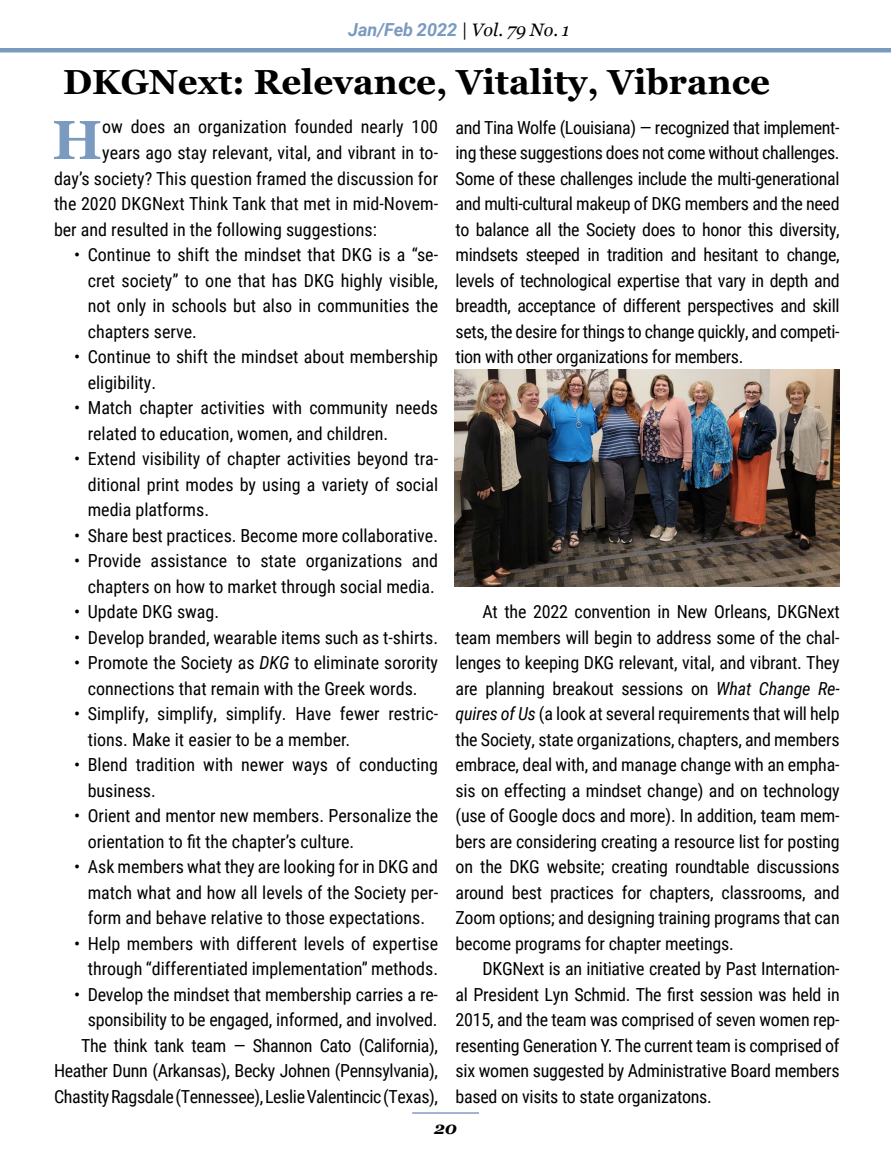
<style>
.page{position:relative;width:891px;height:1161px;background:#fff}
.page>*{position:absolute;margin:0;border:0;box-sizing:border-box;transform-origin:0 0}
.t1{font:700 54.75px "Georgia";color:#7b9ac0}
.t2{font:700 34.8px "Georgia";color:#000}
.t3{font:18px/25.5px "Roboto Condensed";color:#000;text-align:justify}
.t4{font:18px/25.5px "Roboto Condensed";letter-spacing:-.02em;color:#000;text-align:right}
.t5{font:italic 700 18px "Roboto";color:#7b9ac0}
.t6{font:italic 700 17.4px "Georgia";color:#000}
.s1{font-family:"Georgia";font-weight:400;color:#000}
.s2{font-style:italic}
</style>
<div class="page">
<hr style="left:412px;top:1112px;width:67px;height:2px;background:#7b9ac0">
<hr style="left:0;top:48px;width:891px;height:4px;background:#7b9ac0">
<img style="left:454px;top:369px;width:386px;height:217px">
<p class="t5" style="left:348px;top:17px;width:223px">Jan/Feb 2022 <span class="s1">| Vol. 79 No. 1</span></p>
<h2 class="t2" style="left:63px;top:59px;width:708px">DKGNext: Relevance, Vitality, Vibrance</h2>
<h1 class="t1" style="left:52px;top:105px;width:52px">H</h1>
<p class="t3" style="left:102px;top:114px;width:337px">ow does an organization founded nearly 100</p>
<p class="t3" style="left:456px;top:114px;width:386px">and Tina Wolfe (Louisiana) — recognized that implement&shy;ing these suggestions does not come without challenges.<br>Some of these challenges include the multi-generational and multi-cultural makeup of DKG members and the need to balance all the Society does to honor this diversity, mindsets steeped in tradition and hesitant to change, levels of technological expertise that vary in depth and breadth, acceptance of different perspectives and skill sets, the desire for things to change quickly, and competi&shy;tion with other organizations for members.</p>
<p class="t3" style="left:102px;top:139px;width:337px">years ago stay relevant, vital, and vibrant in to-</p>
<p class="t3" style="left:54px;top:165px;width:386px">day’s society? This question framed the discussion for</p>
<p class="t3" style="left:54px;top:190px;width:386px">the 2020 DKGNext Think Tank that met in mid-Novem-</p>
<p class="t3" style="left:54px;top:216px;width:324px">ber and resulted in the following suggestions:</p>
<p class="t3" style="left:88px;top:241px;width:352px;text-indent:-14px">• Continue to shift the mindset that DKG is a “se&shy;cret society” to one that has DKG highly visible, not only in schools but also in communities the chapters serve.</p>
<p class="t3" style="left:88px;top:343px;width:352px;text-indent:-14px">• Continue to shift the mindset about membership eligibility.</p>
<p class="t3" style="left:88px;top:394px;width:352px;text-indent:-14px">• Match chapter activities with community needs related to education, women, and children.</p>
<p class="t3" style="left:88px;top:445px;width:352px;text-indent:-14px">• Extend visibility of chapter activities beyond tra&shy;ditional print modes by using a variety of social media platforms.</p>
<p class="t3" style="left:74px;top:522px;width:365px">• Share best practices. Become more collaborative.</p>
<p class="t3" style="left:74px;top:547px;width:365px;text-align:center">• Provide assistance to state organizations and chapters on how to market through social media.</p>
<p class="t3" style="left:74px;top:598px;width:146px">• Update DKG swag.</p>
<p class="t3" style="left:74px;top:624px;width:365px">• Develop branded, wearable items such as t-shirts.</p>
<p class="t3" style="left:74px;top:649px;width:365px;text-align:center">• Promote the Society as <span class="s2">DKG</span> to eliminate sorority connections that remain with the Greek words.</p>
<p class="t3" style="left:88px;top:700px;width:352px;text-indent:-14px">• Simplify, simplify, simplify. Have fewer restric&shy;tions. Make it easier to be a member.</p>
<p class="t3" style="left:88px;top:751px;width:352px;text-indent:-14px">• Blend tradition with newer ways of conducting business.</p>
<p class="t3" style="left:88px;top:802px;width:352px;text-indent:-14px">• Orient and mentor new members. Personalize the orientation to fit the chapter’s culture.</p>
<p class="t3" style="left:88px;top:853px;width:352px;text-indent:-14px">• Ask members what they are looking for in DKG and match what and how all levels of the Society per&shy;form and behave relative to those expectations.</p>
<p class="t3" style="left:74px;top:930px;width:365px;text-align:right">• Help members with different levels of expertise through “differentiated implementation” methods.</p>
<p class="t4" style="left:54px;top:981px;width:386px">• Develop the mindset that membership carries a re&shy;sponsibility to be engaged, informed, and involved.<br>The think tank team — Shannon Cato (California), Heather Dunn (Arkansas), Becky Johnen (Pennsylvania), Chastity Ragsdale (Tennessee), Leslie Valentincic (Texas),</p>
<p class="t3" style="left:456px;top:598px;width:386px;text-indent:27px">At the 2022 convention in New Orleans, DKGNext team members will begin to address some of the chal&shy;lenges to keeping DKG relevant, vital, and vibrant. They are planning breakout sessions on <span class="s2">What Change Re&shy;quires of Us</span> (a look at several requirements that will help the Society, state organizations, chapters, and members embrace, deal with, and manage change with an empha&shy;sis on effecting a mindset change) and on technology (use of Google docs and more). In addition, team mem&shy;bers are considering creating a resource list for posting on the DKG website; creating roundtable discussions around best practices for chapters, classrooms, and Zoom options; and designing training programs that can become programs for chapter meetings.</p>
<p class="t3" style="left:456px;top:956px;width:386px;text-indent:27px">DKGNext is an initiative created by Past Internation&shy;al President Lyn Schmid. The first session was held in 2015, and the team was comprised of seven women rep&shy;resenting Generation Y. The current team is comprised of six women suggested by Administrative Board members based on visits to state organizatons.</p>
<p class="t6" style="left:434px;top:1117px;width:25px">20</p>
</div>
